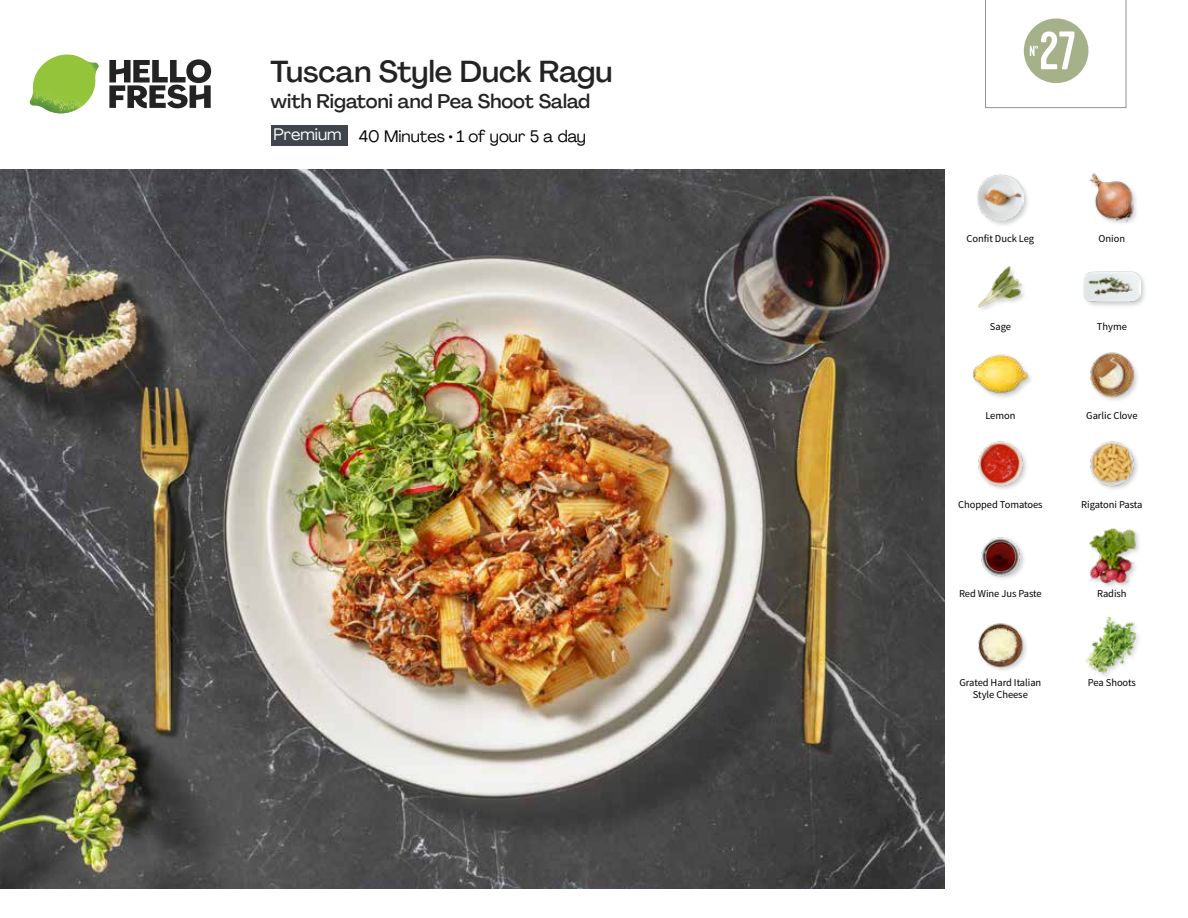
<style>
.page{position:relative;width:1188px;height:918px;background:#fff}
.page>*{position:absolute;margin:0;border:0;box-sizing:border-box;transform-origin:0 0}
.t1{font:54px "Kapra";color:#fff}
.t2{font:500 30px "Agrandir";color:#232323}
.t3{font:500 19.5px "Agrandir";color:#232323}
.t4{font:16.5px "Agrandir";color:#000}
.t5{font:16.5px "Agrandir";color:#fff}
.t6{font:10.5px "Source Sans Pro";letter-spacing:-.005em;color:#000}
</style>
<div class="page">
<svg style="left:109px;top:59px;width:102px;height:49px"></svg>
<img style="left:30px;top:55px;width:69px;height:59px">
<img style="left:0;top:170px;width:945px;height:718px">
<div style="left:271px;top:125px;width:77px;height:20px;background:#3f454b"></div>
<img style="left:981px;top:537px;width:43px;height:42px">
<img style="left:978px;top:623px;width:49px;height:48px">
<img style="left:1086px;top:617px;width:53px;height:57px">
<div style="left:1088px;top:527px;width:54px;height:63px;background:#000;opacity:.2"></div>
<img style="left:1088px;top:528px;width:53px;height:57px">
<div style="left:972px;top:354px;width:62px;height:46px;background:#000;opacity:.2"></div>
<img style="left:972px;top:354px;width:57px;height:46px">
<img style="left:978px;top:441px;width:49px;height:48px">
<img style="left:1090px;top:441px;width:48px;height:48px">
<img style="left:1090px;top:352px;width:48px;height:49px">
<div style="left:977px;top:173px;width:54px;height:55px;background:#000;opacity:.2"></div>
<img style="left:978px;top:175px;width:45px;height:45px">
<img style="left:978px;top:266px;width:46px;height:44px">
<div style="left:1082px;top:270px;width:65px;height:38px;background:#000;opacity:.2"></div>
<img style="left:1083px;top:270px;width:58px;height:38px">
<img style="left:1089px;top:173px;width:48px;height:51px">
<svg style="left:985px;top:0;width:141px;height:109px"></svg>
<h2 class="t2" style="left:271px;top:53px;width:343px">Tuscan Style Duck Ragu</h2>
<h3 class="t3" style="left:271px;top:89px;width:321px">with Rigatoni and Pea Shoot Salad</h3>
<h3 class="t5" style="left:274px;top:124px;width:70px">Premium</h3>
<h3 class="t4" style="left:359px;top:126px;width:229px">40 Minutes • 1 of your 5 a day</h3>
<h1 class="t1" style="left:1039px;top:19px;width:38px">27</h1>
<p class="t6" style="left:967px;top:231px;width:69px">Confit Duck Leg</p>
<p class="t6" style="left:1099px;top:231px;width:28px">Onion</p>
<p class="t6" style="left:990px;top:320px;width:23px">Sage</p>
<p class="t6" style="left:1097px;top:320px;width:31px">Thyme</p>
<p class="t6" style="left:985px;top:409px;width:32px">Lemon</p>
<p class="t6" style="left:1086px;top:409px;width:53px">Garlic Clove</p>
<p class="t6" style="left:958px;top:498px;width:86px">Chopped Tomatoes</p>
<p class="t6" style="left:1081px;top:498px;width:63px">Rigatoni Pasta</p>
<p class="t6" style="left:959px;top:587px;width:84px">Red Wine Jus Paste</p>
<p class="t6" style="left:1097px;top:587px;width:31px">Radish</p>
<p class="t6" style="left:960px;top:675px;width:83px">Grated Hard Italian</p>
<p class="t6" style="left:1088px;top:675px;width:49px">Pea Shoots</p>
<p class="t6" style="left:973px;top:687px;width:56px">Style Cheese</p>
</div>
